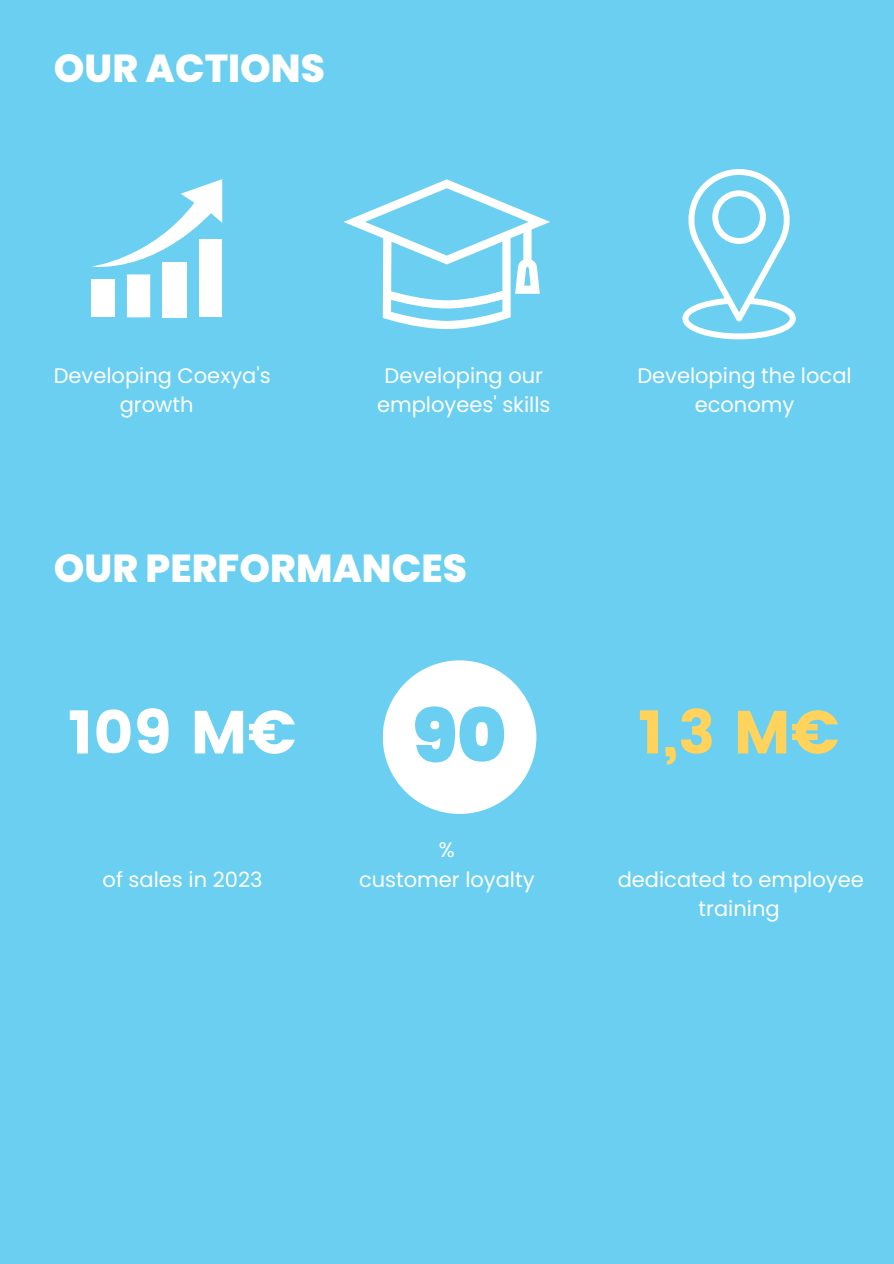
<style>
.page{position:relative;width:894px;height:1264px;background:#fff}
.page>*{position:absolute;margin:0;border:0;box-sizing:border-box;transform-origin:0 0}
.t1{font:900 74.25px "Poppins";color:#6acff1}
.t2{font:60.75px "Poppins";color:#fff}
.t3{font:60.75px "Poppins";color:#ffd35c}
.t4{font:800 39px "Poppins";color:#fff}
.t5{font:21px/29.2px "Poppins";color:#fff;text-align:center}
</style>
<div class="page">
<div style="left:0;top:0;width:893px;height:1263px;background:#6acff1"></div>
<div style="left:91px;top:279px;width:23px;height:38px;background:#fff"></div>
<div style="left:127px;top:274px;width:23px;height:43px;background:#fff"></div>
<div style="left:163px;top:262px;width:24px;height:55px;background:#fff"></div>
<div style="left:199px;top:239px;width:23px;height:78px;background:#fff"></div>
<svg style="left:91px;top:179px;width:131px;height:92px"></svg>
<svg style="left:343px;top:179px;width:207px;height:150px"></svg>
<svg style="left:682px;top:169px;width:113px;height:170px"></svg>
<div style="left:382px;top:660px;width:154px;height:154px;background:#fff;border-radius:50%"></div>
<h2 class="t4" style="left:54px;top:41px;width:272px">OUR ACTIONS</h2>
<p class="t5" style="left:54px;top:361px;width:218px">Developing Coexya's growth</p>
<p class="t5" style="left:377px;top:361px;width:175px">Developing our employees' skills</p>
<p class="t5" style="left:637px;top:361px;width:216px">Developing the local economy</p>
<p class="t4" style="left:54px;top:541px;width:414px">OUR PERFORMANCES</p>
<p class="t2" style="left:68px;top:697px;width:230px">109 M€</p>
<p class="t1" style="left:412px;top:684px;width:95px">90</p>
<p class="t3" style="left:638px;top:697px;width:203px">1,3 M€</p>
<p class="t5" style="left:103px;top:864px;width:161px">of sales in 2023</p>
<p class="t5" style="left:438px;top:835px;width:17px">%</p>
<h2 class="t5" style="left:359px;top:864px;width:177px">customer loyalty</h2>
<h1 class="t5" style="left:617px;top:864px;width:247px">dedicated to employee</h1>
<p class="t5" style="left:698px;top:893px;width:83px">training</p>
</div>
